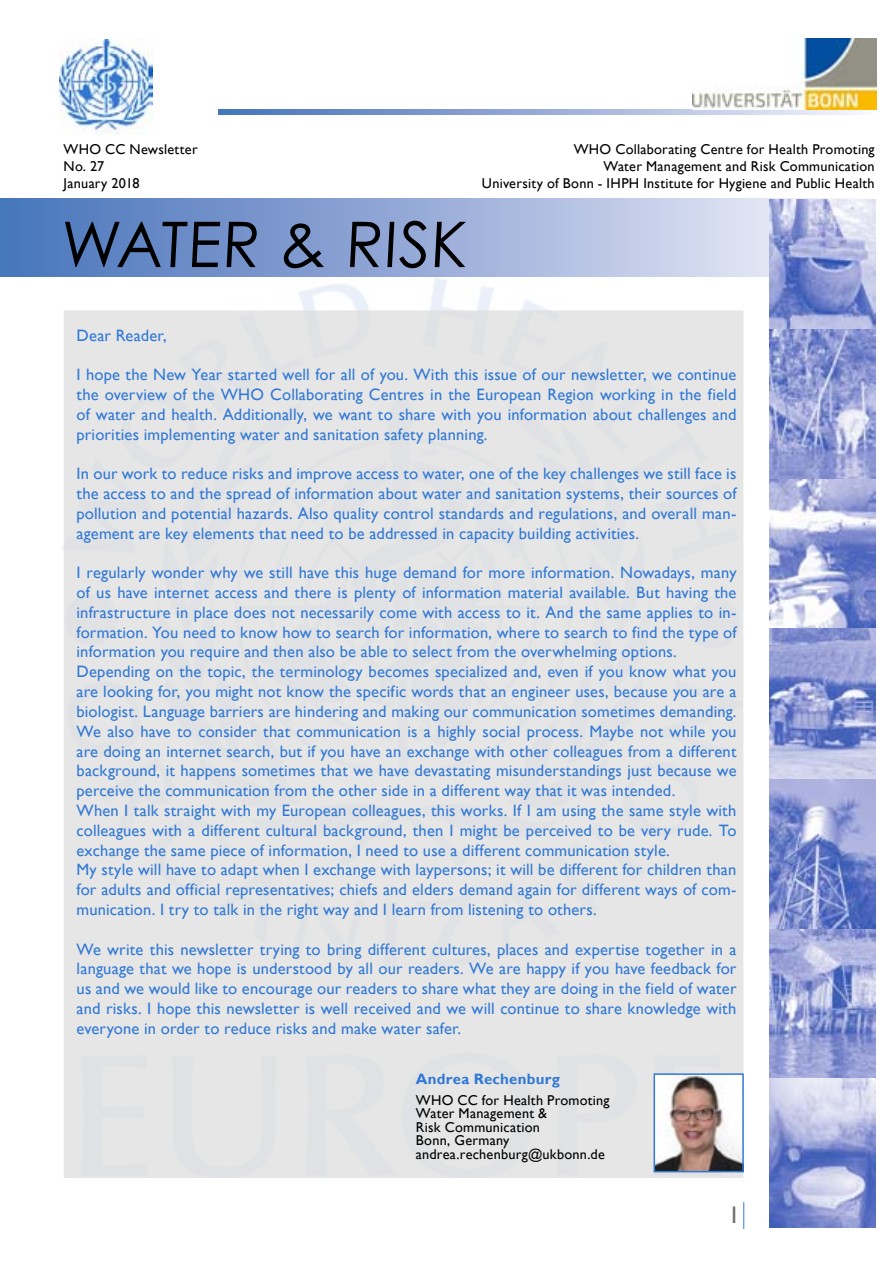
<style>
.page{position:relative;width:893px;height:1263px;background:#fff}
.page>*{position:absolute;margin:0;border:0;box-sizing:border-box;transform-origin:0 0}
.t1{font:63px "Century Gothic";color:#000}
.t2{font:24px "Gill Sans";color:#6d6e71}
.t3{font:16.5px/19.8px "Gill Sans";letter-spacing:.01em;color:#3179d6;text-align:justify}
.t4{font:700 15px "Gill Sans";letter-spacing:.015em;color:#3179d6}
.t5{font:14.25px/17.1px "Gill Sans";letter-spacing:.015em;color:#000}
</style>
<div class="page">
<svg style="left:0;top:198px;width:846px;height:78px;background:#92a9d6"></svg>
<div style="left:64px;top:310px;width:679px;height:868px;background:#e6e6e6"></div>
<svg style="left:219px;top:110px;width:638px;height:5px;background:#99aed9"></svg>
<img style="left:60px;top:40px;width:92px;height:94px">
<svg style="left:743px;top:1202px;width:1px;height:27px"></svg>
<img style="left:770px;top:199px;width:106px;height:1029px">
<img style="left:693px;top:38px;width:184px;height:72px">
<img style="left:657px;top:1076px;width:84px;height:93px">
<div style="left:654px;top:1073px;width:90px;height:99px;border:2px solid #3179d6"></div>
<p class="t5" style="left:64px;top:141px;width:136px">WHO CC Newsletter<br>No. 27<br>January 2018</p>
<p class="t5" style="left:482px;top:141px;width:394px;text-align:right">WHO Collaborating Centre for Health Promoting<br>Water Management and Risk Communication<br>University of Bonn - IHPH Institute for Hygiene and Public Health</p>
<h1 class="t1" style="left:60px;top:200px;width:413px">WATER &amp; RISK</h1>
<p class="t3" style="left:77px;top:325px;width:92px">Dear Reader,</p>
<p class="t3" style="left:77px;top:365px;width:661px">I hope the New Year started well for all of you. With this issue of our newsletter, we continue the overview of the WHO Collaborating Centres in the European Region working in the field of water and health. Additionally, we want to share with you information about challenges and priorities implementing water and sanitation safety planning.</p>
<p class="t3" style="left:77px;top:464px;width:661px">In our work to reduce risks and improve access to water, one of the key challenges we still face is the access to and the spread of information about water and sanitation systems, their sources of pollution and potential hazards. Also quality control standards and regulations, and overall man&shy;agement are key elements that need to be addressed in capacity building activities.</p>
<p class="t3" style="left:77px;top:563px;width:662px;text-align:left">I regularly wonder why we still have this huge demand for more information. Nowadays, many of us have internet access and there is plenty of information material available. But having the infrastructure in place does not necessarily come with access to it. And the same applies to in&shy;formation. You need to know how to search for information, where to search to find the type of information you require and then also be able to select from the overwhelming options.<br>Depending on the topic, the terminology becomes specialized and, even if you know what you are looking for, you might not know the specific words that an engineer uses, because you are a biologist. Language barriers are hindering and making our communication sometimes demanding.<br>We also have to consider that communication is a highly social process. Maybe not while you are doing an internet search, but if you have an exchange with other colleagues from a different background, it happens sometimes that we have devastating misunderstandings just because we perceive the communication from the other side in a different way that it was intended.<br>When I talk straight with my European colleagues, this works. If I am using the same style with colleagues with a different cultural background, then I might be perceived to be very rude. To exchange the same piece of information, I need to use a different communication style.<br>My style will have to adapt when I exchange with laypersons; it will be different for children than for adults and official representatives; chiefs and elders demand again for different ways of com&shy;munication. I try to talk in the right way and I learn from listening to others.</p>
<p class="t3" style="left:77px;top:939px;width:661px">We write this newsletter trying to bring different cultures, places and expertise together in a language that we hope is understood by all our readers. We are happy if you have feedback for us and we would like to encourage our readers to share what they are doing in the field of water and risks. I hope this newsletter is well received and we will continue to share knowledge with everyone in order to reduce risks and make water safer.</p>
<p class="t4" style="left:416px;top:1070px;width:145px">Andrea Rechenburg</p>
<p class="t5" style="left:416px;top:1093px;width:195px;line-height:13.5px">WHO CC for Health Promoting<br>Water Management &amp;<br>Risk Communication<br>Bonn, Germany andrea.rechenburg@ukbonn.de</p>
<h2 class="t2" style="left:728px;top:1200px;width:13px">1</h2>
</div>
